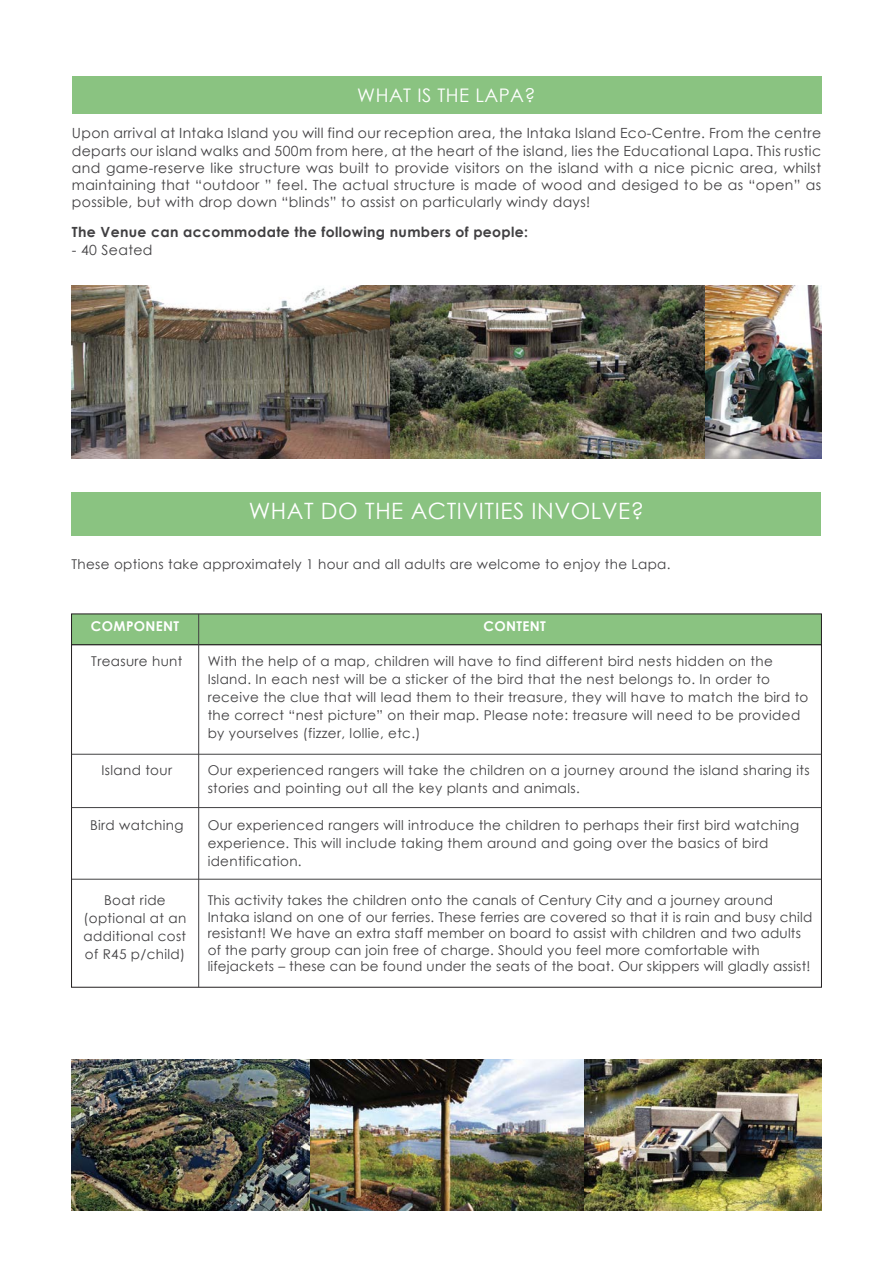
<style>
.page{position:relative;width:893px;height:1263px;background:#fff}
.page>*{position:absolute;margin:0;border:0;box-sizing:border-box;transform-origin:0 0}
.t1{font:22.5px "Century Gothic";letter-spacing:.025em;color:#fff}
.t2{font:18.75px "Century Gothic";letter-spacing:.025em;color:#fff}
.t3{font:14.1px/17.1px "Century Gothic";letter-spacing:.025em;color:#414042;text-align:justify}
.t4{font:700 14.1px "Century Gothic";letter-spacing:.025em;color:#414042}
.t5{font:13.5px/18px "Century Gothic";letter-spacing:.025em;color:#414042}
.t6{font:700 13.5px "Century Gothic";letter-spacing:.025em;color:#fff}
</style>
<div class="page">
<div style="left:71px;top:614px;width:751px;height:31px;background:#8ac381;border:1px solid #231f20"></div>
<hr style="left:198px;top:614px;width:1px;height:373px;background:#414042">
<hr style="left:72px;top:754px;width:749px;height:1px;background:#414042">
<hr style="left:72px;top:879px;width:749px;height:1px;background:#414042">
<hr style="left:72px;top:807px;width:749px;height:1px;background:#414042">
<div style="left:72px;top:492px;width:749px;height:44px;background:#8ac381"></div>
<div style="left:72px;top:76px;width:749px;height:38px;background:#8ac381"></div>
<img style="left:390px;top:285px;width:431px;height:173px">
<img style="left:72px;top:285px;width:318px;height:173px">
<img style="left:72px;top:1060px;width:749px;height:150px">
<h2 class="t2" style="left:357px;top:82px;width:180px">WHAT IS THE LAPA?</h2>
<p class="t3" style="left:72px;top:125px;width:751px">Upon arrival at Intaka Island you will find our reception area, the Intaka Island Eco-Centre. From the centre departs our island walks and 500m from here, at the heart of the island, lies the Educational Lapa. This rustic and game-reserve like structure was built to provide visitors on the island with a nice picnic area, whilst maintaining that “outdoor ” feel. The actual structure is made of wood and desiged to be as “open” as possible, but with drop down “blinds” to assist on particularly windy days!</p>
<p class="t4" style="left:72px;top:221px;width:458px">The Venue can accommodate the following numbers of people:</p>
<p class="t3" style="left:72px;top:241px;width:82px">- 40 Seated</p>
<h1 class="t1" style="left:249px;top:495px;width:397px">WHAT DO THE ACTIVITIES INVOLVE?</h1>
<p class="t5" style="left:72px;top:554px;width:600px">These options take approximately 1 hour and all adults are welcome to enjoy the Lapa.</p>
<p class="t6" style="left:91px;top:616px;width:90px">COMPONENT</p>
<p class="t6" style="left:483px;top:616px;width:64px">CONTENT</p>
<p class="t5" style="left:91px;top:652px;width:93px">Treasure hunt</p>
<p class="t5" style="left:208px;top:652px;width:602px">With the help of a map, children will have to find different bird nests hidden on the Island. In each nest will be a sticker of the bird that the nest belongs to. In order to receive the clue that will lead them to their treasure, they will have to match the bird to the correct “nest picture” on their map. Please note: treasure will need to be provided by yourselves (fizzer, lollie, etc.)</p>
<p class="t5" style="left:102px;top:761px;width:72px">Island tour</p>
<p class="t5" style="left:208px;top:761px;width:603px">Our experienced rangers will take the children on a journey around the island sharing its stories and pointing out all the key plants and animals.</p>
<p class="t5" style="left:90px;top:816px;width:95px">Bird watching</p>
<p class="t5" style="left:208px;top:816px;width:593px">Our experienced rangers will introduce the children to perhaps their first bird watching experience. This will include taking them around and going over the basics of bird identification.</p>
<p class="t5" style="left:84px;top:891px;width:104px;text-align:center">Boat ride (optional at an additional cost of R45 p/child)</p>
<p class="t5" style="left:208px;top:892px;width:606px;line-height:16.5px">This activity takes the children onto the canals of Century City and a journey around Intaka island on one of our ferries. These ferries are covered so that it is rain and busy child resistant! We have an extra staff member on board to assist with children and two adults of the party group can join free of charge. Should you feel more comfortable with lifejackets – these can be found under the seats of the boat. Our skippers will gladly assist!</p>
</div>
